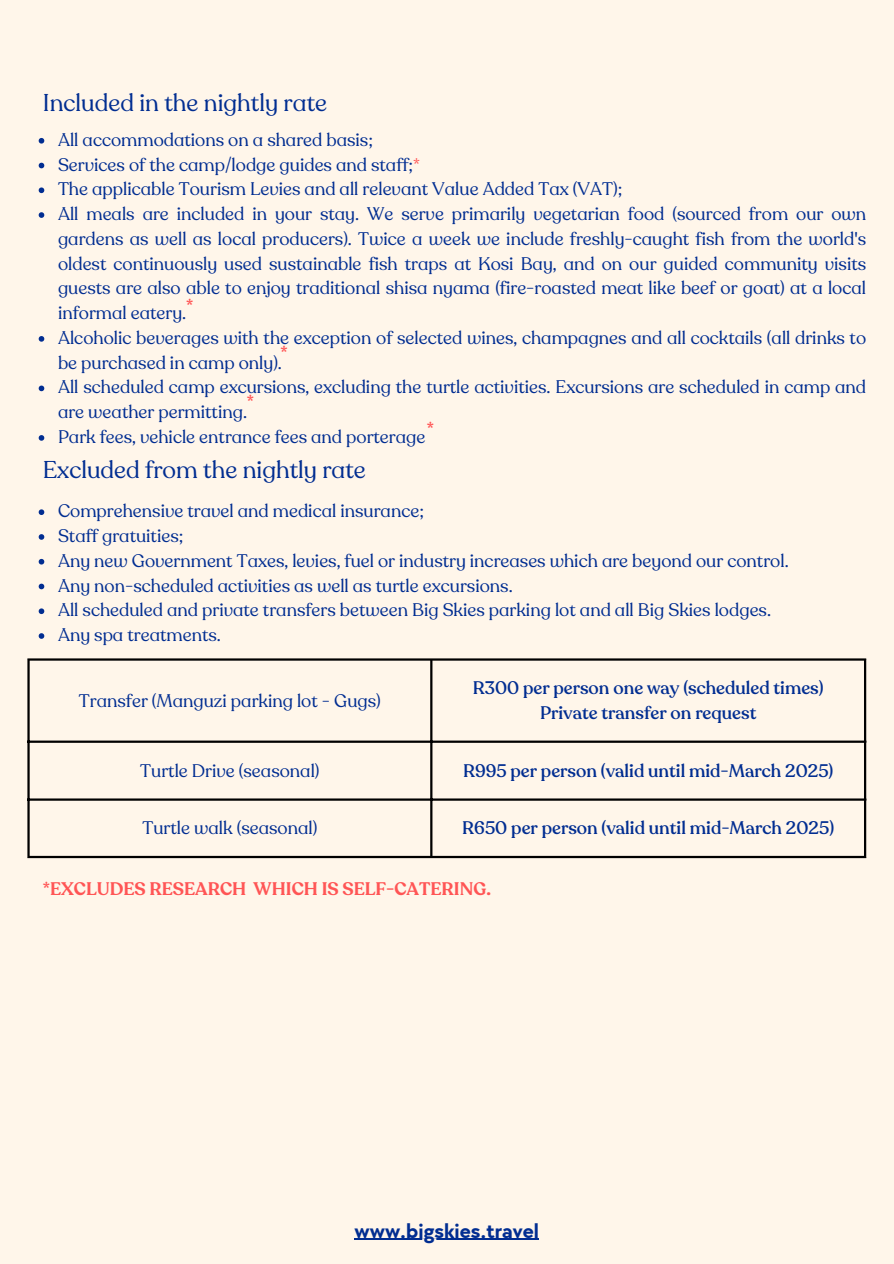
<style>
.page{position:relative;width:894px;height:1264px;background:#fff}
.page>*{position:absolute;margin:0;border:0;box-sizing:border-box;transform-origin:0 0}
.t1{font:24px "Recoleta Alt";color:#012d91}
.t2{font:700 21px "TT Chocolates";color:#012d91}
.t3{font:18px/24.8px "Recoleta Alt";color:#012d91}
.t4{font:500 18px "Recoleta";color:#012d91}
.t5{font:600 18px "Recoleta";color:#f55}
.s1{color:#f55}
</style>
<div class="page">
<div style="left:0;top:0;width:893px;height:1263px;background:#fff6ea"></div>
<svg style="left:39px;top:138px;width:5px;height:6px"></svg>
<svg style="left:39px;top:163px;width:5px;height:5px"></svg>
<svg style="left:39px;top:187px;width:5px;height:6px"></svg>
<svg style="left:39px;top:212px;width:5px;height:6px"></svg>
<svg style="left:39px;top:336px;width:5px;height:6px"></svg>
<svg style="left:39px;top:385px;width:5px;height:6px"></svg>
<svg style="left:39px;top:435px;width:5px;height:6px"></svg>
<svg style="left:39px;top:509px;width:5px;height:6px"></svg>
<svg style="left:39px;top:534px;width:5px;height:6px"></svg>
<svg style="left:39px;top:559px;width:5px;height:5px"></svg>
<svg style="left:39px;top:583px;width:5px;height:6px"></svg>
<svg style="left:39px;top:608px;width:5px;height:6px"></svg>
<svg style="left:39px;top:633px;width:5px;height:6px"></svg>
<hr style="left:27px;top:660px;width:3px;height:195px;background:#000">
<hr style="left:430px;top:660px;width:2px;height:195px;background:#000">
<hr style="left:863px;top:660px;width:3px;height:195px;background:#000">
<hr style="left:27px;top:658px;width:839px;height:2px;background:#000">
<hr style="left:27px;top:740px;width:839px;height:2px;background:#000">
<hr style="left:27px;top:798px;width:839px;height:2px;background:#000">
<hr style="left:27px;top:855px;width:839px;height:3px;background:#000">
<hr style="left:354px;top:1238px;width:185px;height:1px;background:#012d91">
<p class="t1" style="left:43px;top:87px;width:286px">Included in the nightly rate</p>
<h1 class="t3" style="left:58px;top:128px;width:316px">All accommodations on a shared basis;</h1>
<p class="t3" style="left:58px;top:152px;width:363px">Services of the camp/lodge guides and staff;<span class="s1">*</span></p>
<p class="t3" style="left:58px;top:177px;width:565px">The applicable Tourism Levies and all relevant Value Added Tax (VAT);</p>
<p class="t3" style="left:58px;top:202px;width:809px;text-align:justify">All meals are included in your stay. We serve primarily vegetarian food (sourced from our own gardens as well as local producers). Twice a week we include freshly-caught fish from the world's oldest continuously used sustainable fish traps at Kosi Bay, and on our guided community visits guests are also able to enjoy traditional shisa nyama (fire-roasted meat like beef or goat) at a local informal eatery.</p>
<p class="t3" style="left:58px;top:326px;width:809px">Alcoholic beverages with the exception of selected wines, champagnes and all cocktails (all drinks to be purchased in camp only).</p>
<p class="t3" style="left:58px;top:375px;width:809px">All scheduled camp excursions, excluding the turtle activities. Excursions are scheduled in camp and are weather permitting.</p>
<p class="t3" style="left:58px;top:425px;width:369px">Park fees, vehicle entrance fees and porterage</p>
<p class="t5" style="left:186px;top:293px;width:9px">*</p>
<p class="t5" style="left:280px;top:341px;width:9px">*</p>
<h3 class="t5" style="left:246px;top:390px;width:9px">*</h3>
<h2 class="t5" style="left:427px;top:417px;width:9px">*</h2>
<p class="t1" style="left:43px;top:454px;width:324px">Excluded from the nightly rate</p>
<p class="t3" style="left:58px;top:499px;width:367px">Comprehensive travel and medical insurance;</p>
<p class="t3" style="left:58px;top:524px;width:127px">Staff gratuities;</p>
<p class="t3" style="left:58px;top:548px;width:732px">Any new Government Taxes, levies, fuel or industry increases which are beyond our control.</p>
<p class="t3" style="left:58px;top:573px;width:456px">Any non-scheduled activities as well as turtle excursions.</p>
<p class="t3" style="left:58px;top:598px;width:714px">All scheduled and private transfers between Big Skies parking lot and all Big Skies lodges.</p>
<p class="t3" style="left:58px;top:623px;width:164px">Any spa treatments.</p>
<p class="t3" style="left:79px;top:688px;width:303px">Transfer (Manguzi parking lot - Gugs)</p>
<p class="t4" style="left:472px;top:676px;width:352px">R300 per person one way (scheduled times)</p>
<p class="t4" style="left:540px;top:701px;width:218px">Private transfer on request</p>
<p class="t3" style="left:140px;top:758px;width:181px">Turtle Drive (seasonal)</p>
<p class="t4" style="left:463px;top:758px;width:372px">R995 per person (valid until mid-March 2025)</p>
<h1 class="t3" style="left:142px;top:816px;width:176px">Turtle walk (seasonal)</h1>
<p class="t4" style="left:462px;top:816px;width:373px">R650 per person (valid until mid-March 2025)</p>
<p class="t5" style="left:43px;top:876px;width:449px">*EXCLUDES RESEARCH WHICH IS SELF-CATERING.</p>
<p class="t2" style="left:354px;top:1218px;width:186px">www.bigskies.travel</p>
</div>
